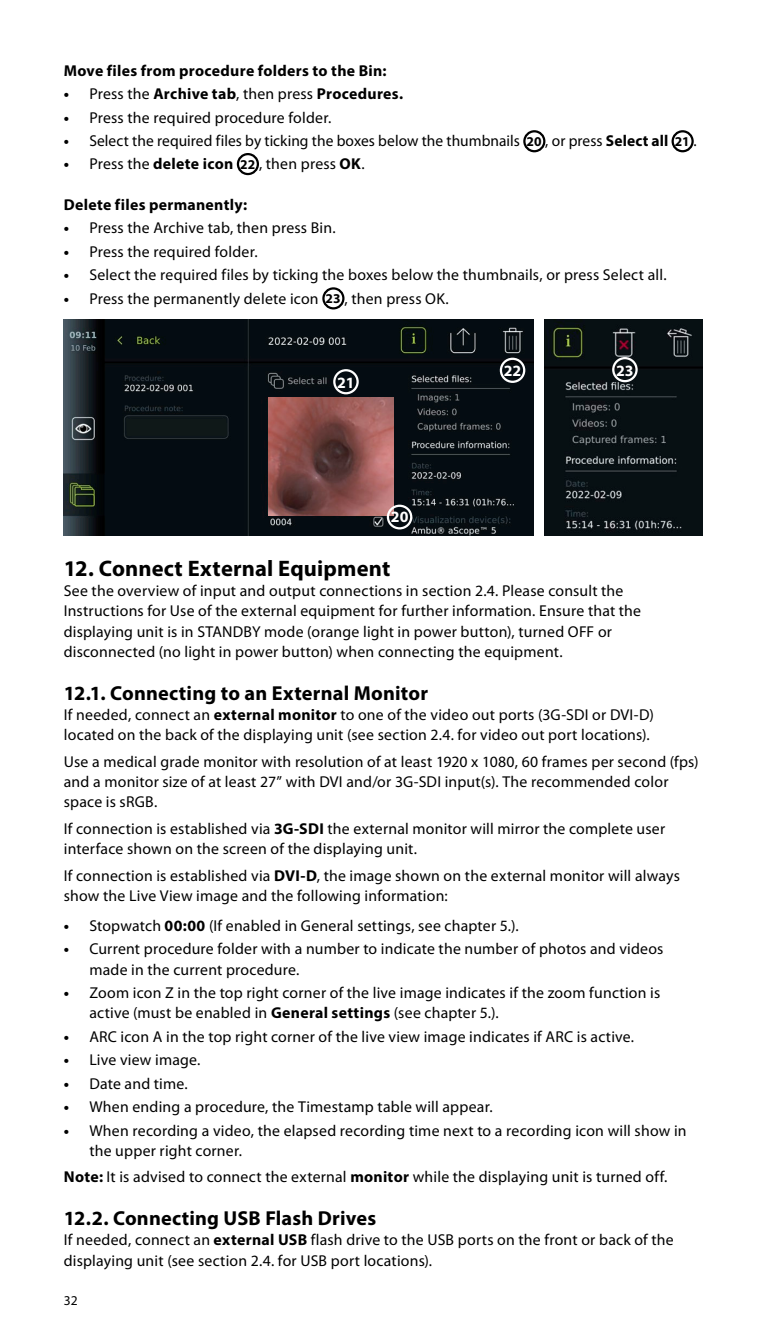
<style>
.page{position:relative;width:766px;height:1340px;background:#fff}
.page>*{position:absolute;margin:0;border:0;box-sizing:border-box;transform-origin:0 0}
.t1{font:700 22.5px "Myriad Pro";letter-spacing:.005em;color:#000}
.t2{font:700 20.25px "Myriad Pro";letter-spacing:.01em;color:#000}
.t3{font:15.75px/20.2px "Myriad Pro";letter-spacing:.01em;color:#000}
.t4{font:700 15.75px "Myriad Pro";letter-spacing:.02em;color:#000}
.t5{font:700 15.75px "Myriad Pro";color:#fff}
.t6{font:13.5px "Myriad Pro";color:#000}
.s1{font-weight:400}
.s2{font-weight:700}
.s3{font-weight:700;font-size:13.5px}
</style>
<div class="page">
<div style="left:523px;top:130px;width:22px;height:22px;border:2px solid #000;border-radius:50%"></div>
<div style="left:671px;top:130px;width:22px;height:22px;border:2px solid #000;border-radius:50%"></div>
<div style="left:237px;top:153px;width:22px;height:22px;border:2px solid #000;border-radius:50%"></div>
<div style="left:322px;top:287px;width:22px;height:22px;border:2px solid #000;border-radius:50%"></div>
<img style="left:64px;top:319px;width:469px;height:216px">
<img style="left:544px;top:319px;width:158px;height:216px">
<div style="left:612px;top:357px;width:25px;height:25px;border:2px solid #fff;border-radius:50%"></div>
<div style="left:333px;top:369px;width:25px;height:25px;border:2px solid #fff;border-radius:50%"></div>
<div style="left:499px;top:358px;width:26px;height:25px;border:2px solid #fff;border-radius:50%"></div>
<img style="left:268px;top:397px;width:125px;height:118px">
<div style="left:387px;top:504px;width:25px;height:25px;border:2px solid #fff;border-radius:50%"></div>
<p class="t4" style="left:64px;top:60px;width:324px">Move files from procedure folders to the Bin:</p>
<p class="t4" style="left:64px;top:83px;width:341px">• <span class="s1">Press the</span> Archive tab<span class="s1">, then press</span> Procedures.</p>
<p class="t3" style="left:64px;top:107px;width:269px"><span class="s2">•</span> Press the required procedure folder.</p>
<p class="t3" style="left:64px;top:130px;width:634px"><span class="s2">•</span> Select the required files by ticking the boxes below the thumbnails <span class="s3">20</span> , or press <span class="s2">Select all</span> <span class="s3">21</span> .</p>
<p class="t3" style="left:64px;top:154px;width:302px"><span class="s2">•</span> Press the <span class="s2">delete icon</span> <span class="s3">22</span> , then press <span class="s2">OK</span>.</p>
<p class="t4" style="left:64px;top:194px;width:185px">Delete files permanently:</p>
<p class="t3" style="left:64px;top:218px;width:273px"><span class="s2">•</span> Press the Archive tab, then press Bin.</p>
<p class="t3" style="left:64px;top:241px;width:195px"><span class="s2">•</span> Press the required folder.</p>
<p class="t3" style="left:64px;top:264px;width:604px"><span class="s2">•</span> Select the required files by ticking the boxes below the thumbnails, or press Select all.</p>
<p class="t3" style="left:64px;top:288px;width:386px"><span class="s2">•</span> Press the permanently delete icon <span class="s3">23</span> , then press OK.</p>
<p class="t5" style="left:337px;top:372px;width:19px">21</p>
<p class="t5" style="left:391px;top:507px;width:19px">20</p>
<p class="t5" style="left:503px;top:360px;width:19px">22</p>
<p class="t5" style="left:616px;top:360px;width:19px">23</p>
<h1 class="t1" style="left:64px;top:553px;width:328px">12. Connect External Equipment</h1>
<p class="t3" style="left:64px;top:580px;width:578px">See the overview of input and output connections in section 2.4. Please consult the Instructions for Use of the external equipment for further information. Ensure that the displaying unit is in STANDBY mode (orange light in power button), turned OFF or disconnected (no light in power button) when connecting the equipment.</p>
<p class="t2" style="left:64px;top:679px;width:365px">12.1. Connecting to an External Monitor</p>
<p class="t3" style="left:64px;top:704px;width:591px">If needed, connect an <span class="s2">external monitor</span> to one of the video out ports (3G-SDI or DVI-D) located on the back of the displaying unit (see section 2.4. for video out port locations).</p>
<p class="t3" style="left:64px;top:751px;width:636px">Use a medical grade monitor with resolution of at least 1920 x 1080, 60 frames per second (fps) and a monitor size of at least 27” with DVI and/or 3G-SDI input(s). The recommended color space is sRGB.</p>
<p class="t3" style="left:64px;top:818px;width:602px">If connection is established via <span class="s2">3G-SDI</span> the external monitor will mirror the complete user interface shown on the screen of the displaying unit.</p>
<p class="t3" style="left:64px;top:865px;width:617px">If connection is established via <span class="s2">DVI-D</span>, the image shown on the external monitor will always show the Live View image and the following information:</p>
<p class="t3" style="left:64px;top:915px;width:456px"><span class="s2">•</span> Stopwatch <span class="s2">00:00</span> (If enabled in General settings, see chapter 5.).</p>
<p class="t3" style="left:89px;top:938px;width:575px;text-indent:-26px"><span class="s2">•</span> Current procedure folder with a number to indicate the number of photos and videos made in the current procedure.</p>
<p class="t3" style="left:89px;top:982px;width:572px;text-indent:-26px"><span class="s2">•</span> Zoom icon Z in the top right corner of the live image indicates if the zoom function is active (must be enabled in <span class="s2">General settings</span> (see chapter 5.).</p>
<p class="t3" style="left:64px;top:1026px;width:571px"><span class="s2">•</span> ARC icon A in the top right corner of the live view image indicates if ARC is active.</p>
<p class="t3" style="left:64px;top:1049px;width:138px"><span class="s2">•</span> Live view image.</p>
<p class="t3" style="left:64px;top:1073px;width:125px"><span class="s2">•</span> Date and time.</p>
<p class="t3" style="left:64px;top:1096px;width:430px"><span class="s2">•</span> When ending a procedure, the Timestamp table will appear.</p>
<p class="t3" style="left:89px;top:1119px;width:598px;text-indent:-26px"><span class="s2">•</span> When recording a video, the elapsed recording time next to a recording icon will show in the upper right corner.</p>
<p class="t3" style="left:64px;top:1166px;width:605px"><span class="s2">Note:</span> It is advised to connect the external <span class="s2">monitor</span> while the displaying unit is turned off.</p>
<p class="t2" style="left:64px;top:1205px;width:314px">12.2. Connecting USB Flash Drives</p>
<p class="t3" style="left:64px;top:1229px;width:611px">If needed, connect an <span class="s2">external USB</span> flash drive to the USB ports on the front or back of the displaying unit (see section 2.4. for USB port locations).</p>
<p class="t6" style="left:64px;top:1292px;width:15px">32</p>
</div>
